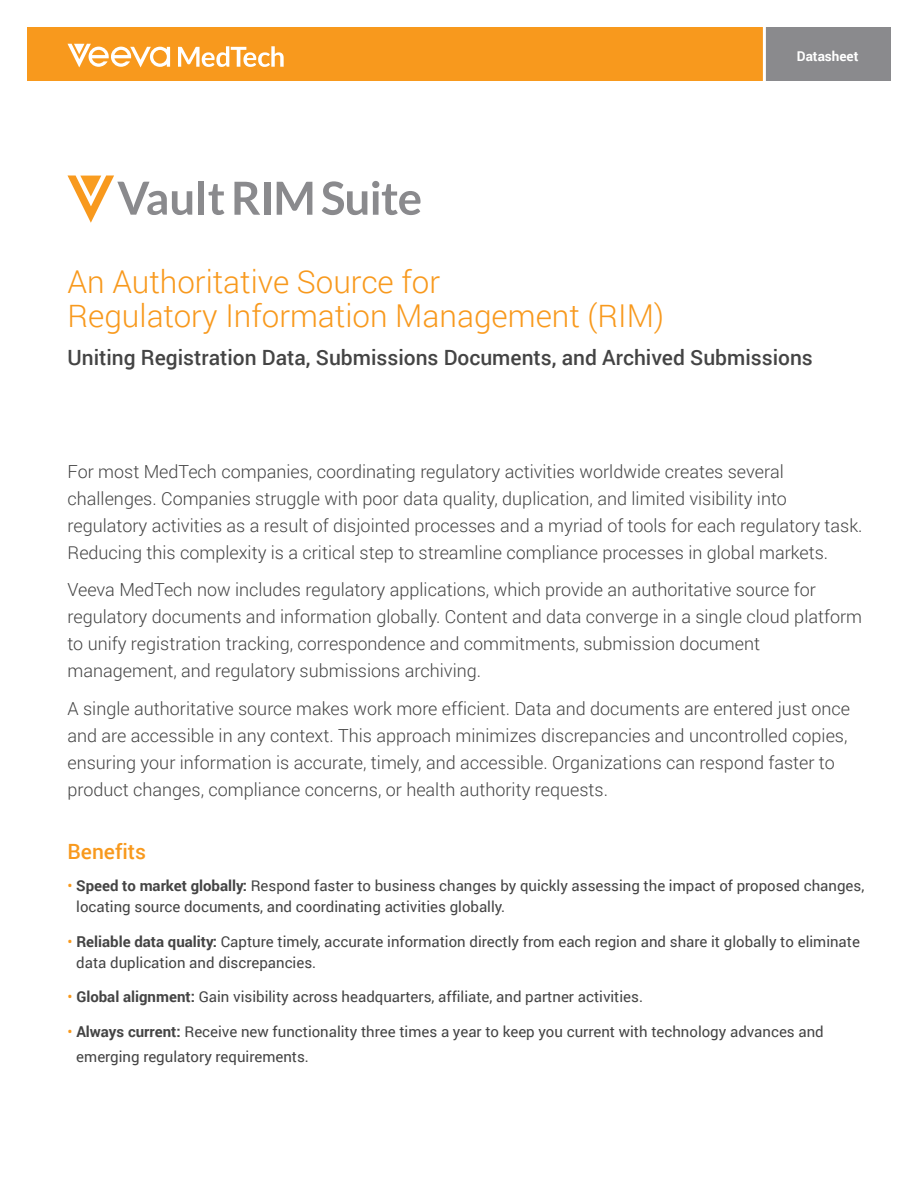
<style>
.page{position:relative;width:918px;height:1188px;background:#fff}
.page>*{position:absolute;margin:0;border:0;box-sizing:border-box;transform-origin:0 0}
.t1{font:300 31.5px/34.5px "Roboto";color:#f8991d}
.t2{font:500 21px "Roboto";color:#444}
.t3{font:500 21px "Roboto";color:#f8991d}
.t4{font:300 18px/27px "Roboto";color:#444}
.t5{font:15px/21px "Roboto";color:#444}
.t6{font:700 13.5px "Roboto";color:#fff}
.s1{color:#f8991d}
.s2{font-weight:700}
</style>
<div class="page">
<div style="left:27px;top:27px;width:737px;height:54px;background:#f8991d"></div>
<div style="left:764px;top:27px;width:127px;height:54px;background:#8a8a8d"></div>
<hr style="left:763px;top:22px;width:3px;height:73px;background:#fff">
<svg style="left:178px;top:46px;width:106px;height:21px"></svg>
<svg style="left:68px;top:44px;width:102px;height:23px"></svg>
<svg style="left:68px;top:176px;width:124px;height:47px"></svg>
<div style="left:199px;top:181px;width:5px;height:34px;background:#8a8a8d"></div>
<svg style="left:209px;top:184px;width:15px;height:31px"></svg>
<svg style="left:234px;top:182px;width:26px;height:33px"></svg>
<div style="left:264px;top:182px;width:6px;height:33px;background:#8a8a8d"></div>
<svg style="left:277px;top:182px;width:35px;height:33px"></svg>
<svg style="left:322px;top:181px;width:99px;height:34px"></svg>
<p class="t6" style="left:797px;top:47px;width:63px">Datasheet</p>
<h1 class="t1" style="left:68px;top:263px;width:598px">An Authoritative Source for<br>Regulatory Information Management (RIM)</h1>
<p class="t2" style="left:68px;top:342px;width:747px">Uniting Registration Data, Submissions Documents, and Archived Submissions</p>
<p class="t4" style="left:68px;top:457px;width:797px">For most MedTech companies, coordinating regulatory activities worldwide creates several challenges. Companies struggle with poor data quality, duplication, and limited visibility into regulatory activities as a result of disjointed processes and a myriad of tools for each regulatory task.<br>Reducing this complexity is a critical step to streamline compliance processes in global markets.</p>
<p class="t4" style="left:68px;top:576px;width:796px">Veeva MedTech now includes regulatory applications, which provide an authoritative source for regulatory documents and information globally. Content and data converge in a single cloud platform to unify registration tracking, correspondence and commitments, submission document management, and regulatory submissions archiving.</p>
<p class="t4" style="left:68px;top:695px;width:784px">A single authoritative source makes work more efficient. Data and documents are entered just once and are accessible in any context. This approach minimizes discrepancies and uncontrolled copies, ensuring your information is accurate, timely, and accessible. Organizations can respond faster to product changes, compliance concerns, or health authority requests.</p>
<p class="t3" style="left:68px;top:837px;width:80px">Benefits</p>
<p class="t5" style="left:76px;top:875px;width:790px;text-indent:-9px"><span class="s1">•</span> <span class="s2">Speed to market globally:</span> Respond faster to business changes by quickly assessing the impact of proposed changes, locating source documents, and coordinating activities globally.</p>
<p class="t5" style="left:76px;top:930px;width:785px;text-indent:-9px"><span class="s1">•</span> <span class="s2">Reliable data quality:</span> Capture timely, accurate information directly from each region and share it globally to eliminate data duplication and discrepancies.</p>
<p class="t5" style="left:68px;top:986px;width:577px"><span class="s1">•</span> <span class="s2">Global alignment:</span> Gain visibility across headquarters, affiliate, and partner activities.</p>
<p class="t5" style="left:76px;top:1018px;width:749px;line-height:25.5px;text-indent:-9px"><span class="s1">•</span> <span class="s2">Always current:</span> Receive new functionality three times a year to keep you current with technology advances and emerging regulatory requirements.</p>
</div>
